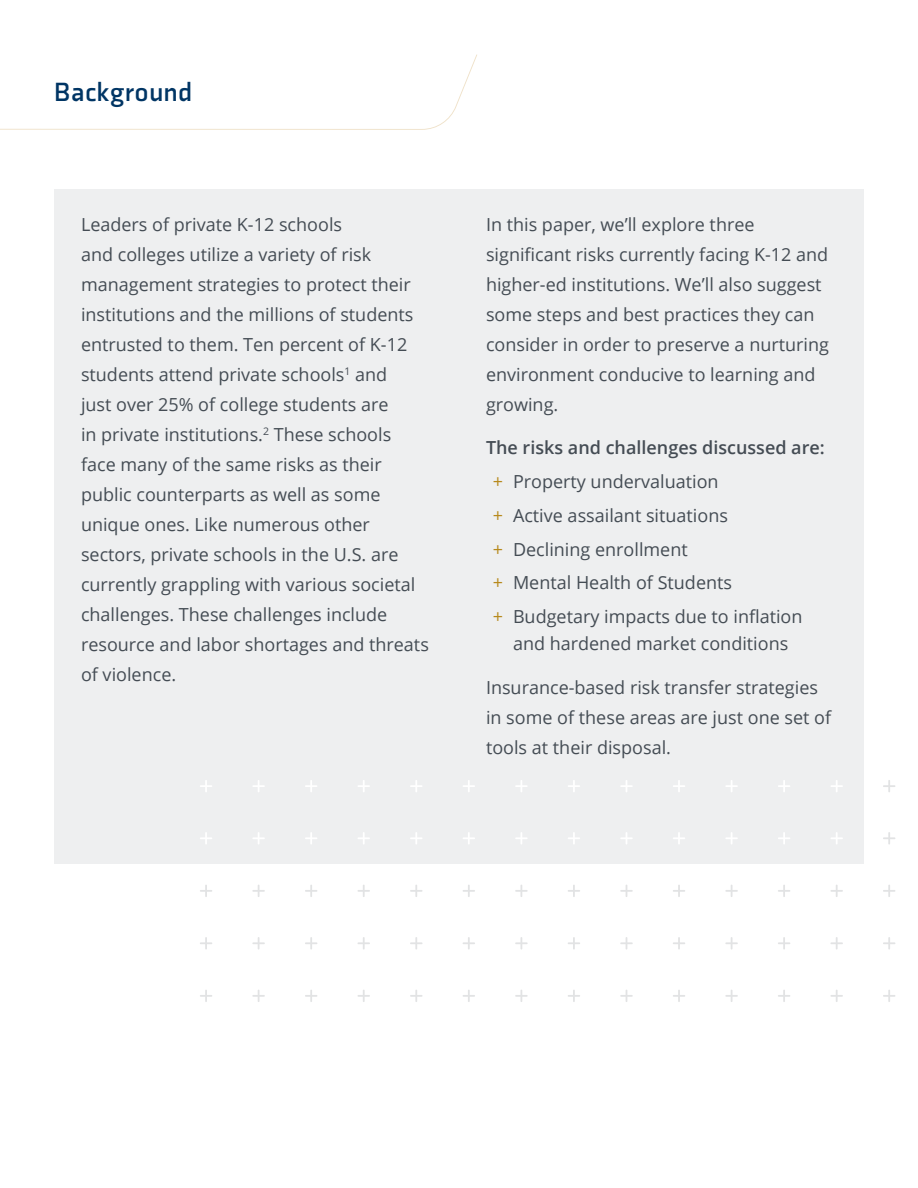
<style>
.page{position:relative;width:918px;height:1188px;background:#fff}
.page>*{position:absolute;margin:0;border:0;box-sizing:border-box;transform-origin:0 0}
.Subheading{font:700 27px "Axia";letter-spacing:.02em;color:#003564}
.Body{font:18px/30px "Open Sans";color:#444c54}
.Body-2{font:600 18px "Open Sans";color:#444c54}
.s1{color:#b7891c}
</style>
<div class="page">
<div style="left:54px;top:190px;width:810px;height:674px;background:#eeeff0"></div>
<svg style="left:0;top:54px;width:477px;height:76px"></svg>
<svg style="left:200px;top:780px;width:12px;height:12px"></svg>
<svg style="left:253px;top:780px;width:12px;height:12px"></svg>
<svg style="left:305px;top:780px;width:12px;height:12px"></svg>
<svg style="left:358px;top:780px;width:12px;height:12px"></svg>
<svg style="left:410px;top:780px;width:12px;height:12px"></svg>
<svg style="left:463px;top:780px;width:12px;height:12px"></svg>
<svg style="left:515px;top:780px;width:12px;height:12px"></svg>
<svg style="left:568px;top:780px;width:12px;height:12px"></svg>
<svg style="left:621px;top:780px;width:11px;height:12px"></svg>
<svg style="left:673px;top:780px;width:12px;height:12px"></svg>
<svg style="left:726px;top:780px;width:12px;height:12px"></svg>
<svg style="left:778px;top:780px;width:12px;height:12px"></svg>
<svg style="left:831px;top:780px;width:12px;height:12px"></svg>
<svg style="left:883px;top:780px;width:12px;height:12px"></svg>
<svg style="left:200px;top:832px;width:12px;height:12px"></svg>
<svg style="left:253px;top:832px;width:12px;height:12px"></svg>
<svg style="left:305px;top:832px;width:12px;height:12px"></svg>
<svg style="left:358px;top:832px;width:12px;height:12px"></svg>
<svg style="left:410px;top:832px;width:12px;height:12px"></svg>
<svg style="left:463px;top:832px;width:12px;height:12px"></svg>
<svg style="left:515px;top:832px;width:12px;height:12px"></svg>
<svg style="left:568px;top:832px;width:12px;height:12px"></svg>
<svg style="left:621px;top:832px;width:11px;height:12px"></svg>
<svg style="left:673px;top:832px;width:12px;height:12px"></svg>
<svg style="left:726px;top:832px;width:12px;height:12px"></svg>
<svg style="left:778px;top:832px;width:12px;height:12px"></svg>
<svg style="left:831px;top:832px;width:12px;height:12px"></svg>
<svg style="left:883px;top:832px;width:12px;height:13px"></svg>
<svg style="left:200px;top:885px;width:12px;height:12px"></svg>
<svg style="left:252px;top:885px;width:13px;height:12px"></svg>
<svg style="left:305px;top:885px;width:12px;height:12px"></svg>
<svg style="left:358px;top:885px;width:12px;height:12px"></svg>
<svg style="left:410px;top:885px;width:13px;height:12px"></svg>
<svg style="left:463px;top:885px;width:12px;height:12px"></svg>
<svg style="left:515px;top:885px;width:13px;height:12px"></svg>
<svg style="left:568px;top:885px;width:12px;height:12px"></svg>
<svg style="left:620px;top:885px;width:13px;height:12px"></svg>
<svg style="left:673px;top:885px;width:12px;height:12px"></svg>
<svg style="left:725px;top:885px;width:13px;height:12px"></svg>
<svg style="left:778px;top:885px;width:12px;height:12px"></svg>
<svg style="left:830px;top:885px;width:13px;height:12px"></svg>
<svg style="left:883px;top:885px;width:12px;height:12px"></svg>
<svg style="left:200px;top:937px;width:12px;height:12px"></svg>
<svg style="left:252px;top:937px;width:13px;height:13px"></svg>
<svg style="left:305px;top:937px;width:12px;height:13px"></svg>
<svg style="left:358px;top:937px;width:12px;height:13px"></svg>
<svg style="left:410px;top:937px;width:13px;height:13px"></svg>
<svg style="left:463px;top:937px;width:12px;height:13px"></svg>
<svg style="left:515px;top:937px;width:13px;height:13px"></svg>
<svg style="left:568px;top:937px;width:12px;height:12px"></svg>
<svg style="left:620px;top:937px;width:13px;height:13px"></svg>
<svg style="left:673px;top:937px;width:12px;height:12px"></svg>
<svg style="left:725px;top:937px;width:13px;height:13px"></svg>
<svg style="left:778px;top:937px;width:12px;height:13px"></svg>
<svg style="left:830px;top:937px;width:13px;height:13px"></svg>
<svg style="left:883px;top:937px;width:12px;height:13px"></svg>
<svg style="left:200px;top:990px;width:12px;height:12px"></svg>
<svg style="left:252px;top:990px;width:13px;height:12px"></svg>
<svg style="left:305px;top:990px;width:12px;height:12px"></svg>
<svg style="left:358px;top:990px;width:12px;height:12px"></svg>
<svg style="left:410px;top:990px;width:13px;height:12px"></svg>
<svg style="left:463px;top:990px;width:12px;height:12px"></svg>
<svg style="left:515px;top:990px;width:13px;height:12px"></svg>
<svg style="left:568px;top:990px;width:12px;height:12px"></svg>
<svg style="left:620px;top:990px;width:13px;height:12px"></svg>
<svg style="left:673px;top:990px;width:12px;height:12px"></svg>
<svg style="left:725px;top:990px;width:13px;height:12px"></svg>
<svg style="left:778px;top:990px;width:12px;height:12px"></svg>
<svg style="left:830px;top:990px;width:13px;height:12px"></svg>
<svg style="left:883px;top:990px;width:12px;height:12px"></svg>
<p class="Subheading" style="left:54px;top:75px;width:140px">Background</p>
<p class="Body" style="left:81px;top:209px;width:349px">Leaders of private K-12 schools<br>and colleges utilize a variety of risk management strategies to protect their institutions and the millions of students entrusted to them. Ten percent of K-12 students attend private schools<sup>1</sup> and<br>just over 25% of college students are<br>in private institutions.<sup>2</sup> These schools face many of the same risks as their public counterparts as well as some unique ones. Like numerous other sectors, private schools in the U.S. are currently grappling with various societal challenges. These challenges include resource and labor shortages and threats of violence.</p>
<p class="Body" style="left:486px;top:209px;width:345px">In this paper, we’ll explore three significant risks currently facing K-12 and higher-ed institutions. We’ll also suggest some steps and best practices they can consider in order to preserve a nurturing environment conducive to learning and growing.</p>
<p class="Body-2" style="left:486px;top:435px;width:340px">The risks and challenges discussed are:</p>
<p class="Body" style="left:493px;top:466px;width:227px"><span class="s1">+</span> Property undervaluation</p>
<p class="Body" style="left:493px;top:500px;width:237px"><span class="s1">+</span> Active assailant situations</p>
<p class="Body" style="left:493px;top:534px;width:197px"><span class="s1">+</span> Declining enrollment</p>
<p class="Body" style="left:493px;top:567px;width:241px"><span class="s1">+</span> Mental Health of Students</p>
<p class="Body" style="left:493px;top:603px;width:311px;line-height:27px;text-align:center"><span class="s1">+</span> Budgetary impacts due to inflation and hardened market conditions</p>
<p class="Body" style="left:486px;top:672px;width:347px">Insurance-based risk transfer strategies in some of these areas are just one set of tools at their disposal.</p>
</div>
